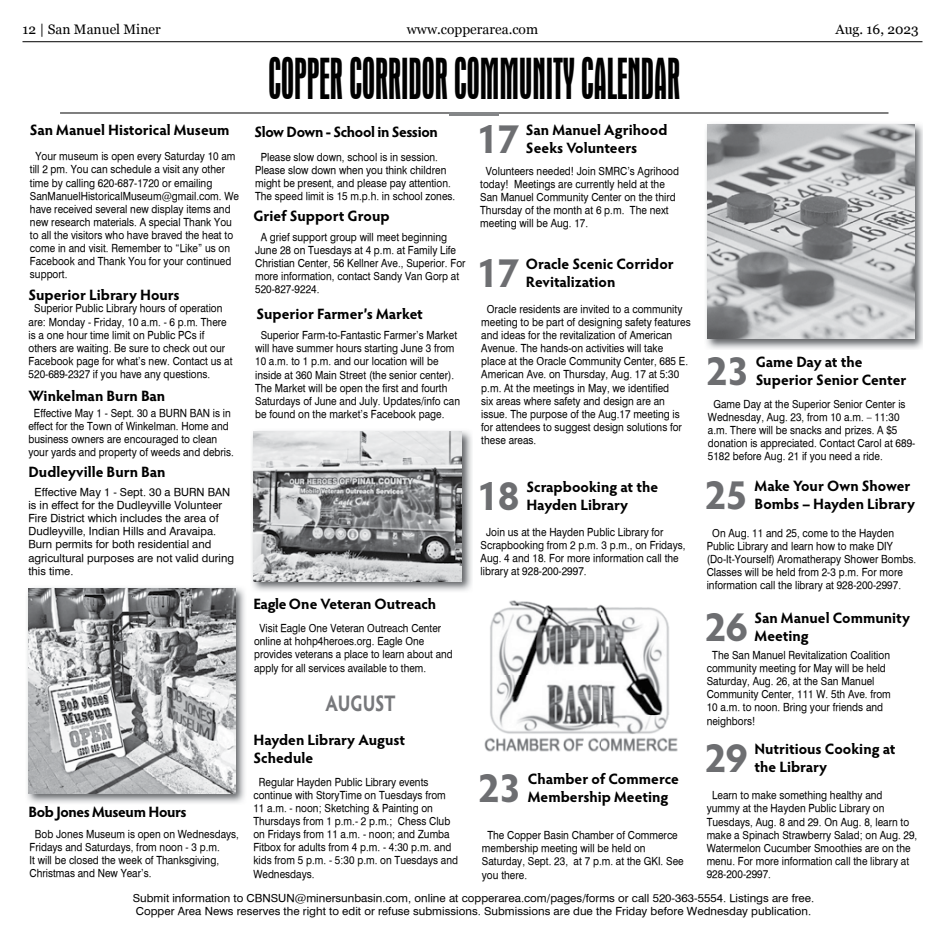
<style>
.page{position:relative;width:945px;height:945px;background:#fff}
.page>*{position:absolute;margin:0;border:0;box-sizing:border-box;transform-origin:0 0}
.t1{font:condensed 60px "Aurora BT";color:#000;scale:.8 1}
.t2{font:700 41.25px "Hypatia Sans Pro";letter-spacing:-.025em;color:#6d6e71}
.t3{font:700 22.5px "Hypatia Sans Pro";letter-spacing:-.015em;color:#77787b;scale:.8 1}
.t4{font:700 15px/18px "Hypatia Sans Pro";color:#000}
.t5{font:700 15px "Hypatia Sans Pro";letter-spacing:-.025em;color:#000}
.t6{font:13.75px "Georgia";color:#000}
.t7{font:11.25px/13.1px "Geneva";color:#000;scale:.9 1}
.t8{font:11.25px/13.1px "Geneva";color:#000}
.t9{font:11.25px/13.1px "Geneva";color:#000;scale:.89 1}
</style>
<div class="page">
<hr style="left:22px;top:41px;width:900px;height:1px;background:#000">
<hr style="left:60px;top:113px;width:829px;height:1px;background:#000">
<hr style="left:450px;top:112px;width:49px;height:4px;background:#848688">
<img style="left:252px;top:431px;width:220px;height:160px">
<img style="left:254px;top:432px;width:208px;height:149px">
<img style="left:706px;top:124px;width:217px;height:225px">
<img style="left:707px;top:124px;width:207px;height:215px">
<img style="left:27px;top:587px;width:218px;height:216px">
<img style="left:28px;top:588px;width:207px;height:205px">
<img style="left:484px;top:600px;width:194px;height:152px">
<p class="t6" style="left:22px;top:19px;width:140px">12 | San Manuel Miner</p>
<p class="t6" style="left:407px;top:19px;width:133px">www.copperarea.com</p>
<p class="t6" style="left:835px;top:19px;width:85px">Aug. 16, 2023</p>
<h1 class="t1" style="left:269px;top:47px;width:516px">COPPER CORRIDOR COMMUNITY CALENDAR</h1>
<h3 class="t4" style="left:30px;top:121px;width:201px">San Manuel Historical Museum</h3>
<p class="t7" style="left:30px;top:150px;width:234px;text-indent:6px">Your museum is open every Saturday 10 am till 2 pm. You can schedule a visit any other time by calling 620-687-1720 or emailing SanManuelHistoricalMuseum@gmail.com. We have received several new display items and new research materials. A special Thank You to all the visitors who have braved the heat to come in and visit. Remember to “Like” us on Facebook and Thank You for your continued support.</p>
<h3 class="t4" style="left:29px;top:285px;width:153px">Superior Library Hours</h3>
<p class="t7" style="left:29px;top:302px;width:228px;text-indent:6px">Superior Public Library hours of operation are: Monday - Friday, 10 a.m. - 6 p.m. There is a one hour time limit on Public PCs if others are waiting. Be sure to check out our Facebook page for what’s new. Contact us at 520-689-2327 if you have any questions.</p>
<h3 class="t4" style="left:28px;top:386px;width:138px">Winkelman Burn Ban</h3>
<p class="t7" style="left:28px;top:406px;width:230px;text-indent:6px">Effective May 1 - Sept. 30 a BURN BAN is in effect for the Town of Winkelman. Home and business owners are encouraged to clean your yards and property of weeds and debris.</p>
<h3 class="t4" style="left:28px;top:462px;width:139px">Dudleyville Burn Ban</h3>
<p class="t8" style="left:28px;top:485px;width:207px;text-indent:6px">Effective May 1 - Sept. 30 a BURN BAN is in effect for the Dudleyville Volunteer Fire District which includes the area of Dudleyville, Indian Hills and Aravaipa.<br>Burn permits for both residential and agricultural purposes are not valid during this time.</p>
<h3 class="t5" style="left:28px;top:801px;width:160px">Bob Jones Museum Hours</h3>
<p class="t7" style="left:30px;top:827px;width:234px;text-indent:5px">Bob Jones Museum is open on Wednesdays, Fridays and Saturdays, from noon - 3 p.m.<br>It will be closed the week of Thanksgiving, Christmas and New Year’s.</p>
<h3 class="t5" style="left:255px;top:121px;width:185px">Slow Down - School in Session</h3>
<p class="t7" style="left:255px;top:150px;width:224px;text-indent:6px">Please slow down, school is in session.<br>Please slow down when you think children might be present, and please pay attention.<br>The speed limit is 15 m.p.h. in school zones.</p>
<h3 class="t4" style="left:253px;top:206px;width:138px">Grief Support Group</h3>
<p class="t7" style="left:255px;top:230px;width:235px;text-indent:6px">A grief support group will meet beginning June 28 on Tuesdays at 4 p.m. at Family Life Christian Center, 56 Kellner Ave., Superior. For more information, contact Sandy Van Gorp at 520-827-9224.</p>
<h3 class="t4" style="left:257px;top:304px;width:168px">Superior Farmer’s Market</h3>
<p class="t7" style="left:255px;top:329px;width:229px;text-indent:6px">Superior Farm-to-Fantastic Farmer’s Market will have summer hours starting June 3 from 10 a.m. to 1 p.m. and our location will be inside at 360 Main Street (the senior center).<br>The Market will be open the first and fourth Saturdays of June and July. Updates/info can be found on the market’s Facebook page.</p>
<h3 class="t4" style="left:253px;top:594px;width:184px">Eagle One Veteran Outreach</h3>
<p class="t9" style="left:254px;top:622px;width:225px;text-indent:5px">Visit Eagle One Veteran Outreach Center online at hohp4heroes.org. Eagle One provides veterans a place to learn about and apply for all services available to them.</p>
<h3 class="t3" style="left:325px;top:687px;width:90px">AUGUST</h3>
<h3 class="t4" style="left:254px;top:730px;width:153px">Hayden Library August<br>Schedule</h3>
<p class="t7" style="left:253px;top:775px;width:229px;text-indent:6px">Regular Hayden Public Library events continue with StoryTime on Tuesdays from 11 a.m. - noon; Sketching &amp; Painting on Thursdays from 1 p.m.- 2 p.m.; Chess Club on Fridays from 11 a.m. - noon; and Zumba Fitbox for adults from 4 p.m. - 4:30 p.m. and kids from 5 p.m. - 5:30 p.m. on Tuesdays and Wednesdays.</p>
<h2 class="t2" style="left:475px;top:110px;width:46px">17</h2>
<h3 class="t4" style="left:526px;top:121px;width:143px">San Manuel Agrihood<br>Seeks Volunteers</h3>
<p class="t7" style="left:480px;top:164px;width:222px;text-indent:6px">Volunteers needed! Join SMRC’s Agrihood today! Meetings are currently held at the San Manuel Community Center on the third Thursday of the month at 6 p.m. The next meeting will be Aug. 17.</p>
<h2 class="t2" style="left:475px;top:243px;width:46px">17</h2>
<h3 class="t4" style="left:526px;top:254px;width:149px">Oracle Scenic Corridor<br>Revitalization</h3>
<p class="t7" style="left:481px;top:302px;width:234px;text-indent:6px">Oracle residents are invited to a community meeting to be part of designing safety features and ideas for the revitalization of American Avenue. The hands-on activities will take<br>place at the Oracle Community Center, 685 E.<br>American Ave. on Thursday, Aug. 17 at 5:30 p.m. At the meetings in May, we identified<br>six areas where safety and design are an issue. The purpose of the Aug.17 meeting is for attendees to suggest design solutions for these areas.</p>
<h2 class="t2" style="left:476px;top:466px;width:46px">18</h2>
<h3 class="t4" style="left:526px;top:477px;width:133px">Scrapbooking at the<br>Hayden Library</h3>
<p class="t7" style="left:481px;top:525px;width:229px;text-indent:6px">Join us at the Hayden Public Library for Scrapbooking from 2 p.m. 3 p.m., on Fridays, Aug. 4 and 18. For more information call the library at 928-200-2997.</p>
<h2 class="t2" style="left:477px;top:759px;width:46px">23</h2>
<h3 class="t4" style="left:528px;top:769px;width:153px">Chamber of Commerce<br>Membership Meeting</h3>
<p class="t7" style="left:482px;top:829px;width:226px;text-indent:6px">The Copper Basin Chamber of Commerce membership meeting will be held on<br>Saturday, Sept. 23, at 7 p.m. at the GKI. See you there.</p>
<h2 class="t2" style="left:705px;top:341px;width:46px">23</h2>
<h3 class="t4" style="left:756px;top:352px;width:152px">Game Day at the<br>Superior Senior Center</h3>
<p class="t7" style="left:708px;top:397px;width:232px;text-indent:6px">Game Day at the Superior Senior Center is Wednesday, Aug. 23, from 10 a.m. – 11:30 a.m. There will be snacks and prizes. A $5 donation is appreciated. Contact Carol at 689- 5182 before Aug. 21 if you need a ride.</p>
<h2 class="t2" style="left:704px;top:466px;width:46px">25</h2>
<h3 class="t4" style="left:755px;top:477px;width:162px">Make Your Own Shower<br>Bombs – Hayden Library</h3>
<p class="t7" style="left:707px;top:526px;width:234px;text-indent:6px">On Aug. 11 and 25, come to the Hayden Public Library and learn how to make DIY (Do-It-Yourself) Aromatherapy Shower Bombs.<br>Classes will be held from 2-3 p.m. For more information call the library at 928-200-2997.</p>
<h2 class="t2" style="left:704px;top:598px;width:46px">26</h2>
<h3 class="t4" style="left:755px;top:608px;width:157px">San Manuel Community<br>Meeting</h3>
<p class="t7" style="left:707px;top:648px;width:206px;text-indent:6px">The San Manuel Revitalization Coalition community meeting for May will be held Saturday, Aug. 26, at the San Manuel Community Center, 111 W. 5th Ave. from 10 a.m. to noon. Bring your friends and neighbors!</p>
<h2 class="t2" style="left:704px;top:729px;width:46px">29</h2>
<h3 class="t4" style="left:755px;top:739px;width:143px">Nutritious Cooking at the Library</h3>
<p class="t7" style="left:707px;top:789px;width:236px;text-indent:6px">Learn to make something healthy and yummy at the Hayden Public Library on Tuesdays, Aug. 8 and 29. On Aug. 8, learn to make a Spinach Strawberry Salad; on Aug. 29, Watermelon Cucumber Smoothies are on the menu. For more information call the library at 928-200-2997.</p>
<p class="t8" style="left:133px;top:891px;width:683px">Submit information to CBNSUN@minersunbasin.com, online at copperarea.com/pages/forms or call 520-363-5554. Listings are free.<br>Copper Area News reserves the right to edit or refuse submissions. Submissions are due the Friday before Wednesday publication.</p>
</div>
